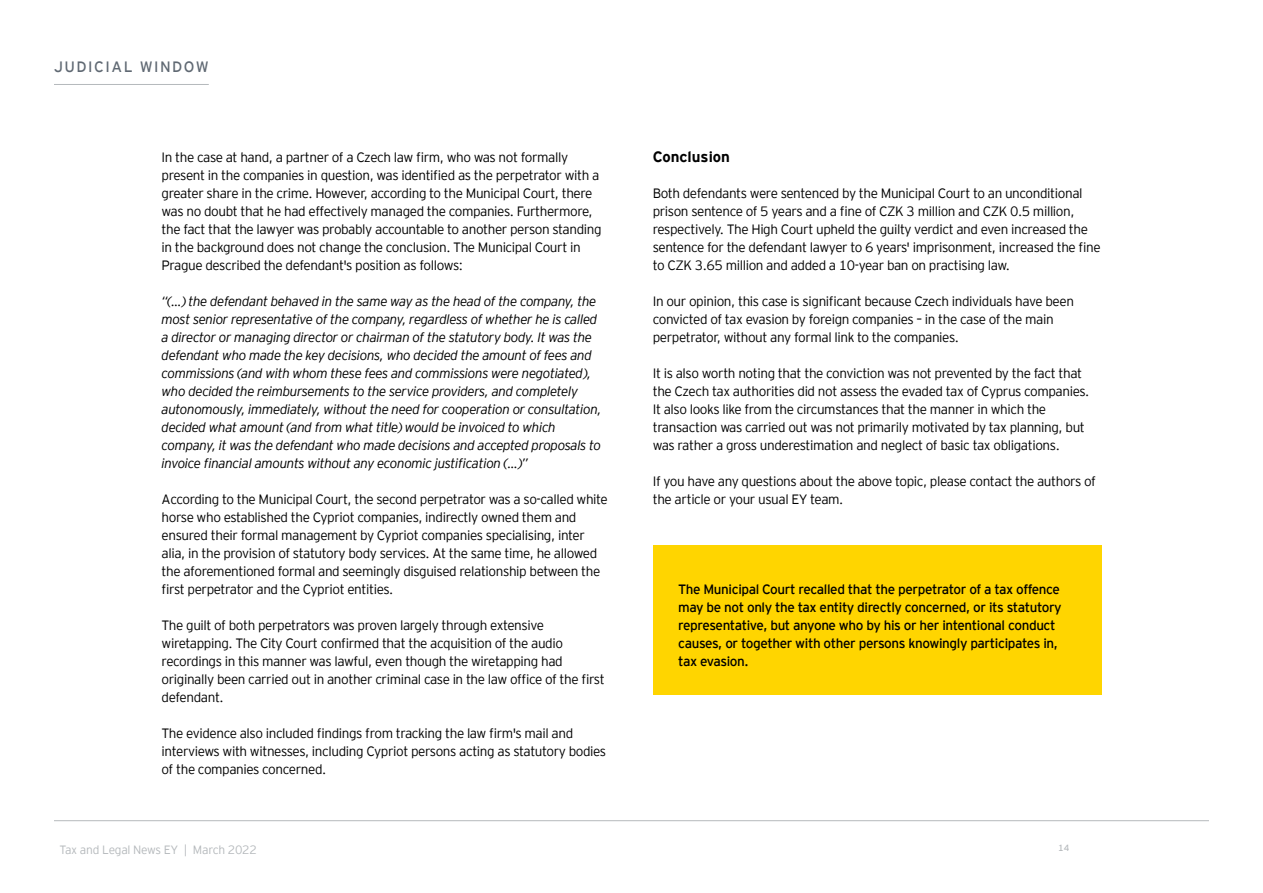
<style>
.page{position:relative;width:1263px;height:893px;background:#fff}
.page>*{position:absolute;margin:0;border:0;box-sizing:border-box;transform-origin:0 0}
.t1{font:15px "EY Interstate";letter-spacing:.1em;color:#606973}
.t2{font:700 15px "EY Interstate";color:#000}
.t3{font:300 13.5px/18px "EY Interstate";letter-spacing:-.03em;color:#000}
.t4{font:italic 300 13.5px/18px "EY Interstate";letter-spacing:-.03em;color:#000}
.t5{font:13.5px/18px "EY Interstate";letter-spacing:-.03em;color:#000}
.t6{font:300 12px "EY Interstate";letter-spacing:-.02em;color:#b5b9bc}
.t7{font:9px "EY Interstate";color:#b5b9bc}
</style>
<div class="page">
<hr style="left:54px;top:820px;width:1155px;height:1px;background:#b5b9bc">
<div style="left:653px;top:545px;width:448px;height:150px;background:#ffd500"></div>
<hr style="left:54px;top:84px;width:155px;height:1px;background:#b5b9bc">
<p class="t1" style="left:54px;top:56px;width:156px">JUDICIAL WINDOW</p>
<p class="t3" style="left:162px;top:147px;width:442px">In the case at hand, a partner of a Czech law firm, who was not formally present in the companies in question, was identified as the perpetrator with a greater share in the crime. However, according to the Municipal Court, there was no doubt that he had effectively managed the companies. Furthermore, the fact that the lawyer was probably accountable to another person standing in the background does not change the conclusion. The Municipal Court in Prague described the defendant's position as follows:</p>
<p class="t4" style="left:162px;top:291px;width:442px">“(…) the defendant behaved in the same way as the head of the company, the most senior representative of the company, regardless of whether he is called a director or managing director or chairman of the statutory body. It was the defendant who made the key decisions, who decided the amount of fees and commissions (and with whom these fees and commissions were negotiated), who decided the reimbursements to the service providers, and completely autonomously, immediately, without the need for cooperation or consultation, decided what amount (and from what title) would be invoiced to which company, it was the defendant who made decisions and accepted proposals to invoice financial amounts without any economic justification (…)”</p>
<p class="t3" style="left:162px;top:489px;width:448px">According to the Municipal Court, the second perpetrator was a so-called white horse who established the Cypriot companies, indirectly owned them and ensured their formal management by Cypriot companies specialising, inter alia, in the provision of statutory body services. At the same time, he allowed the aforementioned formal and seemingly disguised relationship between the first perpetrator and the Cypriot entities.</p>
<p class="t3" style="left:162px;top:615px;width:445px">The guilt of both perpetrators was proven largely through extensive wiretapping. The City Court confirmed that the acquisition of the audio recordings in this manner was lawful, even though the wiretapping had originally been carried out in another criminal case in the law office of the first defendant.</p>
<p class="t3" style="left:162px;top:723px;width:446px">The evidence also included findings from tracking the law firm's mail and interviews with witnesses, including Cypriot persons acting as statutory bodies of the companies concerned.</p>
<p class="t2" style="left:653px;top:146px;width:79px">Conclusion</p>
<p class="t3" style="left:653px;top:183px;width:449px">Both defendants were sentenced by the Municipal Court to an unconditional prison sentence of 5 years and a fine of CZK 3 million and CZK 0.5 million, respectively. The High Court upheld the guilty verdict and even increased the sentence for the defendant lawyer to 6 years' imprisonment, increased the fine to CZK 3.65 million and added a 10-year ban on practising law.</p>
<p class="t3" style="left:653px;top:291px;width:423px">In our opinion, this case is significant because Czech individuals have been convicted of tax evasion by foreign companies – in the case of the main perpetrator, without any formal link to the companies.</p>
<p class="t3" style="left:653px;top:363px;width:438px">It is also worth noting that the conviction was not prevented by the fact that the Czech tax authorities did not assess the evaded tax of Cyprus companies.<br>It also looks like from the circumstances that the manner in which the transaction was carried out was not primarily motivated by tax planning, but was rather a gross underestimation and neglect of basic tax obligations.</p>
<p class="t3" style="left:653px;top:471px;width:445px">If you have any questions about the above topic, please contact the authors of the article or your usual EY team.</p>
<p class="t5" style="left:678px;top:579px;width:385px">The Municipal Court recalled that the perpetrator of a tax offence may be not only the tax entity directly concerned, or its statutory representative, but anyone who by his or her intentional conduct causes, or together with other persons knowingly participates in, tax evasion.</p>
<p class="t6" style="left:60px;top:841px;width:199px">Tax and Legal News EY | March 2022</p>
<p class="t7" style="left:1058px;top:842px;width:12px">14</p>
</div>
